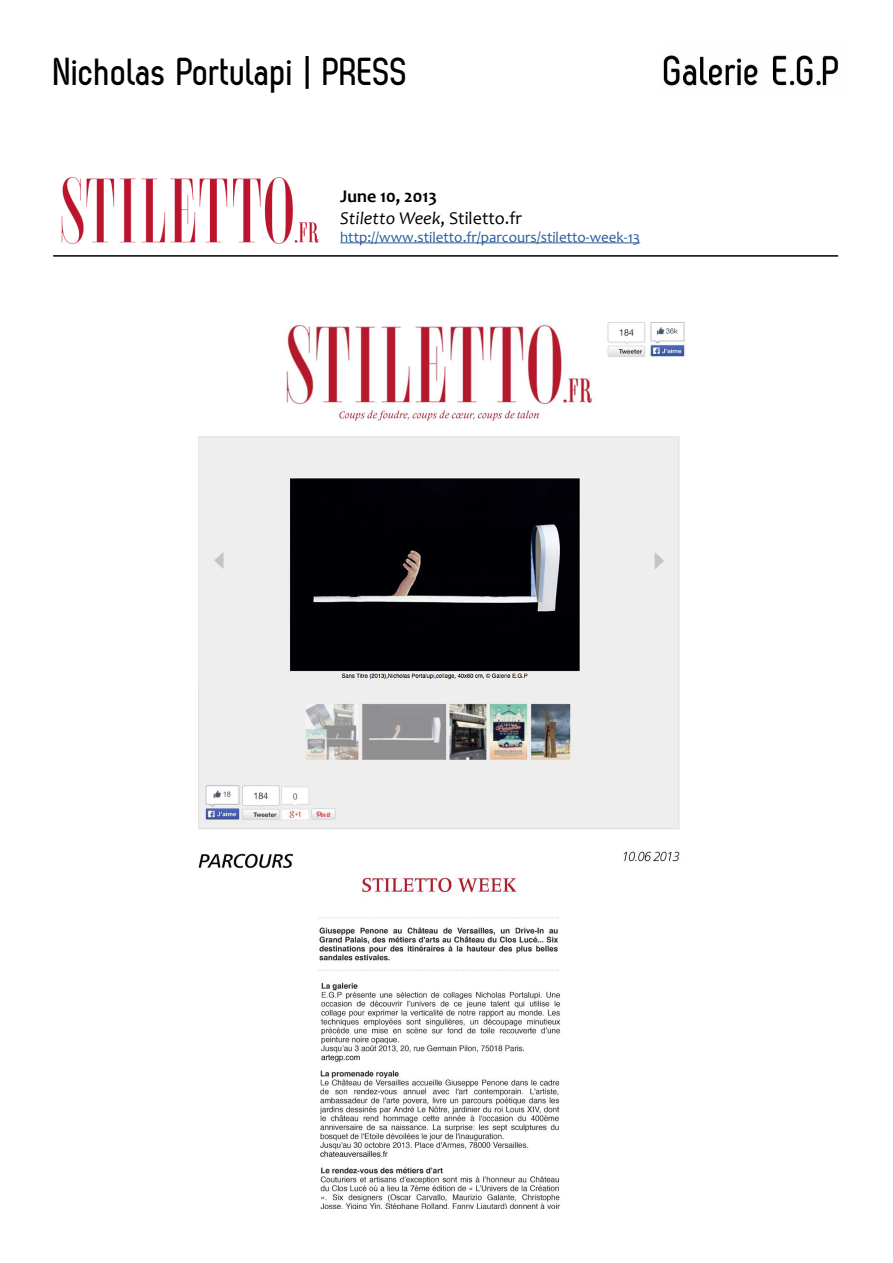
<style>
.page{position:relative;width:893px;height:1263px;background:#fff}
.page>*{position:absolute;margin:0;border:0;box-sizing:border-box;transform-origin:0 0}
.t1{font:700 39px "Zag";color:#000}
.t2{font:italic 18px/21.6px "Candara";color:#000}
.t3{font:15px "Candara";color:#275b9b}
.s1{font-weight:700;font-style:normal}
.s2{font-style:normal}
</style>
<div class="page">
<img style="left:663px;top:55px;width:176px;height:31px">
<hr style="left:53px;top:255px;width:785px;height:2px;background:#000">
<img style="left:61px;top:177px;width:258px;height:67px">
<hr style="left:340px;top:243px;width:300px;height:1px;background:#275b9b">
<img style="left:198px;top:322px;width:487px;height:887px">
<h1 class="t1" style="left:54px;top:50px;width:356px">Nicholas Portulapi | PRESS</h1>
<p class="t2" style="left:340px;top:185px;width:183px"><span class="s1">June 10, 2013<br></span>Stiletto Week<span class="s2">, Stiletto.fr</span></p>
<p class="t3" style="left:340px;top:228px;width:302px">http://www.stiletto.fr/parcours/stiletto-week-13</p>
</div>
